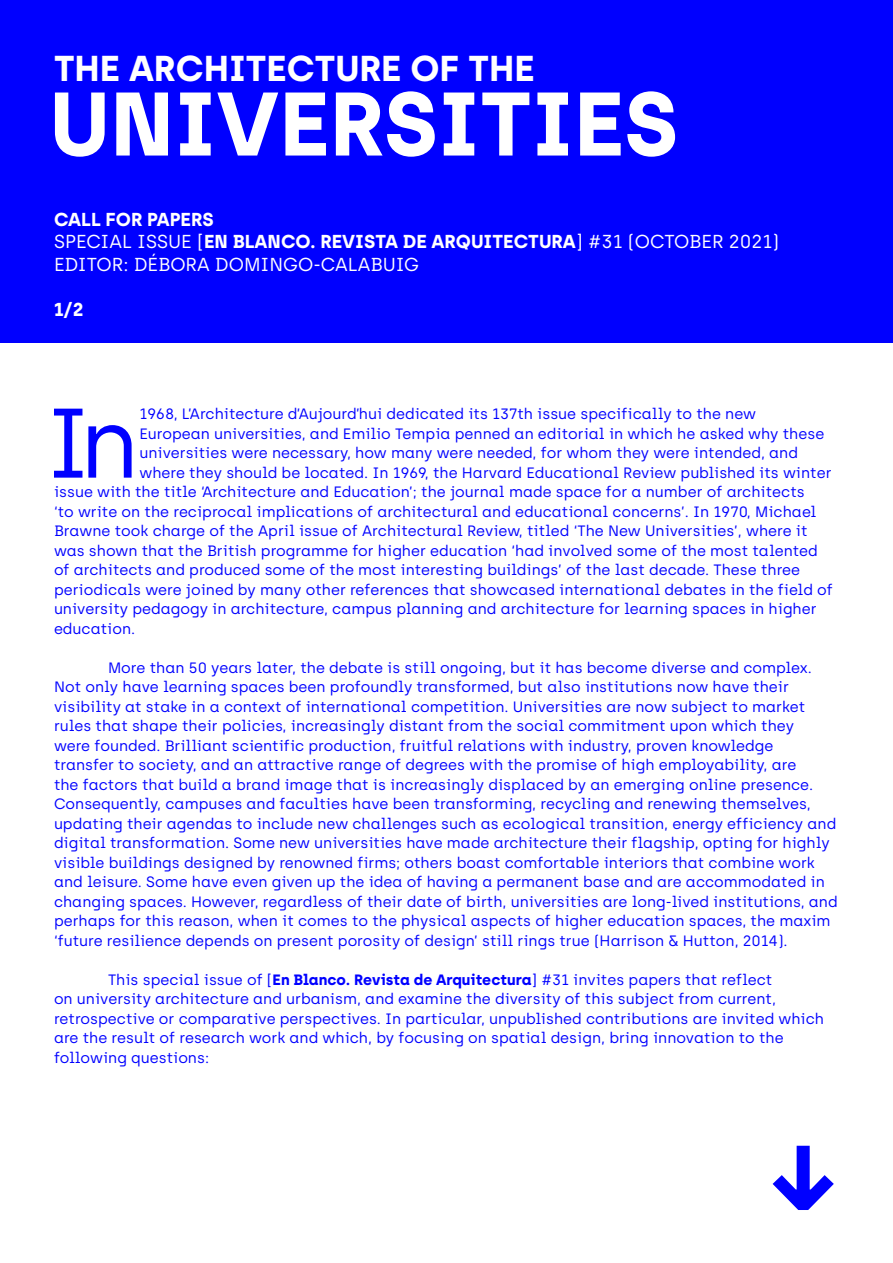
<style>
.page{position:relative;width:893px;height:1263px;background:#fff}
.page>*{position:absolute;margin:0;border:0;box-sizing:border-box;transform-origin:0 0}
.t1{font:98.55px "Archia";color:#00f}
.t2{font:700 90px "Archia";color:#fff}
.t3{font:700 90px "Archia";color:#00f}
.t4{font:700 36px "Archia";color:#fff}
.t5{font:18.75px/22.5px "Archia";color:#fff}
.t6{font:700 18.75px "Archia";color:#fff}
.t7{font:15px/19.5px "Archia";color:#00f}
.s1{font-weight:700}
</style>
<div class="page">
<div style="left:0;top:0;width:893px;height:342px;background:#00f"></div>
<h3 class="t4" style="left:54px;top:46px;width:482px">THE ARCHITECTURE OF THE</h3>
<h2 class="t2" style="left:50px;top:68px;width:630px">UNIVERSITIES</h2>
<p class="t5" style="left:54px;top:208px;width:727px"><span class="s1">CALL FOR PAPERS<br></span>SPECIAL ISSUE [<span class="s1">EN BLANCO. REVISTA DE ARQUITECTURA</span>] #31 (OCTOBER 2021)<br>EDITOR: DÉBORA DOMINGO-CALABUIG</p>
<p class="t6" style="left:54px;top:297px;width:31px">1/2</p>
<h1 class="t1" style="left:45px;top:385px;width:96px">In</h1>
<p class="t7" style="left:139px;top:404px;width:618px">1968, L’Architecture d’Aujourd’hui dedicated its 137th issue specifically to the new</p>
<p class="t7" style="left:139px;top:424px;width:686px">European universities, and Emilio Tempia penned an editorial in which he asked why these</p>
<p class="t7" style="left:139px;top:443px;width:660px">universities were necessary, how many were needed, for whom they were intended, and</p>
<p class="t7" style="left:139px;top:463px;width:694px">where they should be located. In 1969, the Harvard Educational Review published its winter</p>
<p class="t7" style="left:54px;top:482px;width:752px">issue with the title ‘Architecture and Education’; the journal made space for a number of architects</p>
<p class="t7" style="left:54px;top:502px;width:764px">‘to write on the reciprocal implications of architectural and educational concerns’. In 1970, Michael</p>
<p class="t7" style="left:54px;top:521px;width:755px">Brawne took charge of the April issue of Architectural Review, titled ‘The New Universities’, where it</p>
<p class="t7" style="left:54px;top:541px;width:765px">was shown that the British programme for higher education ‘had involved some of the most talented</p>
<p class="t7" style="left:54px;top:560px;width:748px">of architects and produced some of the most interesting buildings’ of the last decade. These three</p>
<p class="t7" style="left:54px;top:580px;width:780px">periodicals were joined by many other references that showcased international debates in the field of</p>
<p class="t7" style="left:54px;top:599px;width:764px">university pedagogy in architecture, campus planning and architecture for learning spaces in higher</p>
<p class="t7" style="left:54px;top:619px;width:83px">education.</p>
<p class="t7" style="left:54px;top:658px;width:785px;text-indent:54px">More than 50 years later, the debate is still ongoing, but it has become diverse and complex.<br>Not only have learning spaces been profoundly transformed, but also institutions now have their visibility at stake in a context of international competition. Universities are now subject to market rules that shape their policies, increasingly distant from the social commitment upon which they<br>were founded. Brilliant scientific production, fruitful relations with industry, proven knowledge<br>transfer to society, and an attractive range of degrees with the promise of high employability, are<br>the factors that build a brand image that is increasingly displaced by an emerging online presence.<br>Consequently, campuses and faculties have been transforming, recycling and renewing themselves, updating their agendas to include new challenges such as ecological transition, energy efficiency and digital transformation. Some new universities have made architecture their flagship, opting for highly visible buildings designed by renowned firms; others boast comfortable interiors that combine work and leisure. Some have even given up the idea of having a permanent base and are accommodated in changing spaces. However, regardless of their date of birth, universities are long-lived institutions, and perhaps for this reason, when it comes to the physical aspects of higher education spaces, the maxim ‘future resilience depends on present porosity of design’ still rings true (Harrison &amp; Hutton, 2014).</p>
<p class="t7" style="left:54px;top:970px;width:772px;text-indent:54px">This special issue of [<span class="s1">En Blanco. Revista de Arquitectura</span>] #31 invites papers that reflect<br>on university architecture and urbanism, and examine the diversity of this subject from current, retrospective or comparative perspectives. In particular, unpublished contributions are invited which are the result of research work and which, by focusing on spatial design, bring innovation to the following questions:</p>
<h2 class="t3" style="left:768px;top:1123px;width:72px">↓</h2>
</div>
